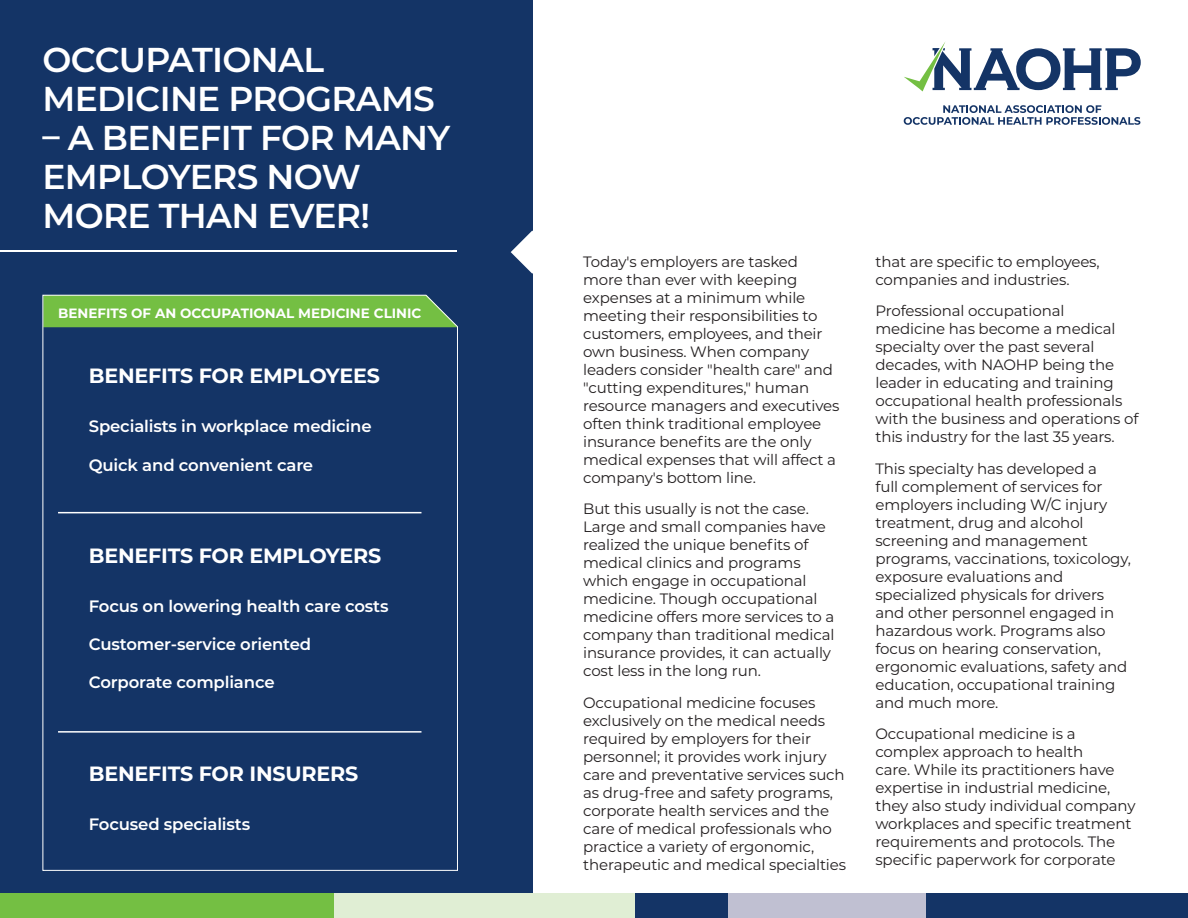
<style>
.page{position:relative;width:1188px;height:918px;background:#fff}
.page>*{position:absolute;margin:0;border:0;box-sizing:border-box;transform-origin:0 0}
.t1{font:600 34.5px/39px "Montserrat";letter-spacing:-.02em;color:#fff}
.t2{font:700 20.7px "Montserrat";letter-spacing:-.01em;color:#fff}
.t3{font:600 16.5px "Montserrat";letter-spacing:-.01em;color:#fff}
.t4{font:15px/18px "Montserrat";letter-spacing:-.01em;color:#231f20}
.t5{font:700 13.5px "Montserrat";color:#fff}
</style>
<div class="page">
<div style="left:0;top:0;width:532px;height:894px;background:#143466"></div>
<div style="left:0;top:894px;width:334px;height:24px;background:#74bf43"></div>
<div style="left:334px;top:894px;width:301px;height:24px;background:#e0eed4"></div>
<div style="left:635px;top:894px;width:93px;height:24px;background:#143466"></div>
<div style="left:728px;top:894px;width:199px;height:24px;background:#c0c0d2"></div>
<div style="left:927px;top:894px;width:261px;height:24px;background:#143466"></div>
<svg style="left:511px;top:231px;width:22px;height:43px"></svg>
<hr style="left:0;top:250px;width:456px;height:2px;background:#fff">
<svg style="left:904px;top:42px;width:237px;height:49px"></svg>
<svg style="left:904px;top:105px;width:236px;height:20px"></svg>
<svg style="left:43px;top:295px;width:415px;height:576px"></svg>
<hr style="left:58px;top:512px;width:363px;height:1px;background:#fff">
<hr style="left:58px;top:731px;width:363px;height:2px;background:#fff">
<h1 class="t1" style="left:43px;top:43px;width:394px">OCCUPATIONAL<br>MEDICINE PROGRAMS</h1>
<h1 class="t1" style="left:43px;top:121px;width:409px">– A BENEFIT FOR MANY<br>EMPLOYERS NOW<br>MORE THAN EVER!</h1>
<p class="t5" style="left:58px;top:307px;width:365px">BENEFITS OF AN OCCUPATIONAL MEDICINE CLINIC</p>
<h2 class="t2" style="left:89px;top:367px;width:293px">BENEFITS FOR EMPLOYEES</h2>
<p class="t3" style="left:89px;top:420px;width:284px">Specialists in workplace medicine</p>
<p class="t3" style="left:89px;top:458px;width:226px">Quick and convenient care</p>
<h2 class="t2" style="left:89px;top:546px;width:294px">BENEFITS FOR EMPLOYERS</h2>
<p class="t3" style="left:89px;top:599px;width:301px">Focus on lowering health care costs</p>
<p class="t3" style="left:89px;top:638px;width:224px">Customer-service oriented</p>
<p class="t3" style="left:89px;top:676px;width:187px">Corporate compliance</p>
<h2 class="t2" style="left:89px;top:764px;width:271px">BENEFITS FOR INSURERS</h2>
<p class="t3" style="left:89px;top:817px;width:163px">Focused specialists</p>
<p class="t4" style="left:583px;top:253px;width:258px">Today's employers are tasked more than ever with keeping expenses at a minimum while meeting their responsibilities to customers, employees, and their own business. When company leaders consider "health care" and "cutting expenditures," human resource managers and executives often think traditional employee insurance benefits are the only medical expenses that will affect a company's bottom line.</p>
<p class="t4" style="left:583px;top:500px;width:253px">But this usually is not the case.<br>Large and small companies have realized the unique benefits of medical clinics and programs which engage in occupational medicine. Though occupational medicine offers more services to a company than traditional medical insurance provides, it can actually cost less in the long run.</p>
<p class="t4" style="left:583px;top:694px;width:264px">Occupational medicine focuses exclusively on the medical needs required by employers for their personnel; it provides work injury care and preventative services such as drug-free and safety programs, corporate health services and the care of medical professionals who practice a variety of ergonomic, therapeutic and medical specialties</p>
<p class="t4" style="left:875px;top:253px;width:226px">that are specific to employees, companies and industries.</p>
<p class="t4" style="left:875px;top:302px;width:264px">Professional occupational<br>medicine has become a medical specialty over the past several decades, with NAOHP being the leader in educating and training occupational health professionals with the business and operations of this industry for the last 35 years.</p>
<p class="t4" style="left:875px;top:460px;width:257px">This specialty has developed a<br>full complement of services for employers including W/C injury treatment, drug and alcohol screening and management programs, vaccinations, toxicology, exposure evaluations and specialized physicals for drivers and other personnel engaged in hazardous work. Programs also focus on hearing conservation, ergonomic evaluations, safety and education, occupational training and much more.</p>
<p class="t4" style="left:875px;top:725px;width:262px">Occupational medicine is a complex approach to health<br>care. While its practitioners have expertise in industrial medicine, they also study individual company workplaces and specific treatment requirements and protocols. The specific paperwork for corporate</p>
</div>
